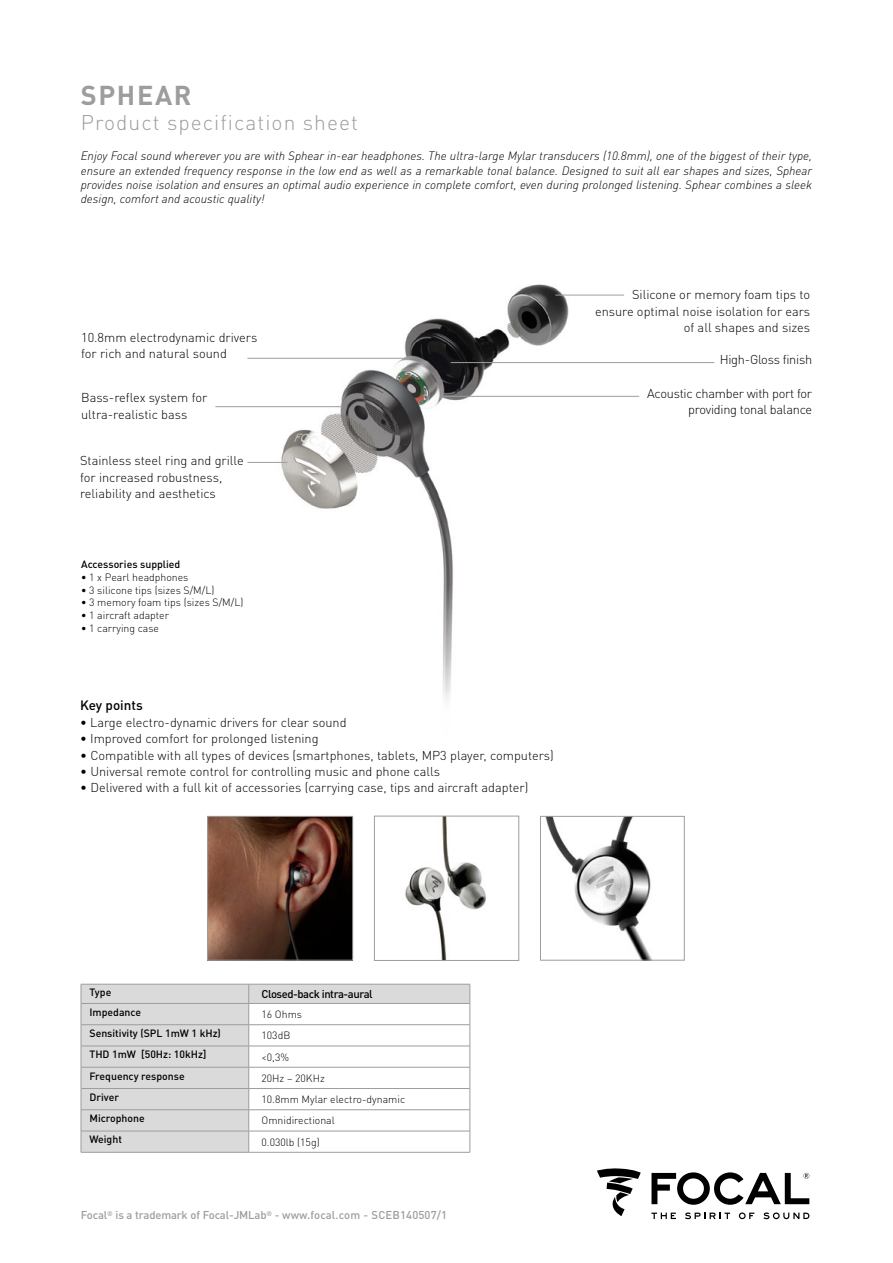
<style>
.page{position:relative;width:893px;height:1263px;background:#fff}
.page>*{position:absolute;margin:0;border:0;box-sizing:border-box;transform-origin:0 0}
.t1{font:700 27px "DINOT";letter-spacing:.06em;color:#9d9d9c}
.t2{font:300 21px "DINOT";letter-spacing:.05em;color:#9d9d9c}
.t3{font:500 13.5px "DINOT";color:#000}
.t4{font:300 12.75px/16.5px "DINOT";color:#000}
.t5{font:300 12.75px/16.5px "DINOT";letter-spacing:-.02em;color:#000;text-align:right}
.t6{font:italic 300 12px/14.4px "DINOT";color:#000;text-align:justify}
.t7{font:500 11.25px "DINOT";letter-spacing:-.015em;color:#9d9d9c}
.t8{font:500 11.25px "DINOT";letter-spacing:-.04em;color:#000}
.t9{font:300 10.5px/12.6px "DINOT";color:#000}
.t10{font:500 10.5px "DINOT";color:#000}
.s1{font-weight:400}
</style>
<div class="page">
<svg style="left:651px;top:1172px;width:158px;height:33px"></svg>
<svg style="left:651px;top:1212px;width:25px;height:7px"></svg>
<svg style="left:685px;top:1212px;width:45px;height:7px"></svg>
<svg style="left:739px;top:1212px;width:15px;height:7px"></svg>
<svg style="left:763px;top:1212px;width:46px;height:7px"></svg>
<svg style="left:597px;top:1168px;width:44px;height:48px"></svg>
<img style="left:215px;top:284px;width:500px;height:416px">
<img style="left:405px;top:818px;width:81px;height:141px">
<div style="left:374px;top:816px;width:145px;height:145px;border:1px solid #9d9d9c"></div>
<img style="left:209px;top:818px;width:142px;height:140px">
<div style="left:207px;top:816px;width:146px;height:144px;border:1px solid #9d9d9c"></div>
<img style="left:545px;top:818px;width:106px;height:140px">
<div style="left:540px;top:816px;width:144px;height:144px;border:1px solid #9d9d9c"></div>
<svg style="left:82px;top:985px;width:388px;height:167px;fill:#dadada"></svg>
<svg style="left:81px;top:985px;width:1px;height:167px"></svg>
<hr style="left:81px;top:984px;width:168px;height:1px;background:#9d9d9c">
<hr style="left:249px;top:984px;width:221px;height:1px;background:#9d9d9c">
<hr style="left:81px;top:1003px;width:168px;height:1px;background:#9d9d9c">
<hr style="left:249px;top:1003px;width:221px;height:1px;background:#9d9d9c">
<hr style="left:81px;top:1024px;width:168px;height:1px;background:#9d9d9c">
<hr style="left:249px;top:1024px;width:221px;height:1px;background:#9d9d9c">
<hr style="left:81px;top:1046px;width:168px;height:1px;background:#9d9d9c">
<hr style="left:249px;top:1046px;width:221px;height:1px;background:#9d9d9c">
<hr style="left:81px;top:1067px;width:168px;height:1px;background:#9d9d9c">
<hr style="left:249px;top:1067px;width:221px;height:1px;background:#9d9d9c">
<hr style="left:81px;top:1088px;width:168px;height:1px;background:#9d9d9c">
<hr style="left:249px;top:1088px;width:221px;height:1px;background:#9d9d9c">
<hr style="left:81px;top:1109px;width:168px;height:1px;background:#9d9d9c">
<hr style="left:249px;top:1109px;width:221px;height:1px;background:#9d9d9c">
<hr style="left:81px;top:1131px;width:168px;height:1px;background:#9d9d9c">
<hr style="left:249px;top:1131px;width:221px;height:1px;background:#9d9d9c">
<svg style="left:248px;top:984px;width:1px;height:168px"></svg>
<hr style="left:81px;top:1152px;width:168px;height:1px;background:#9d9d9c">
<hr style="left:249px;top:1152px;width:221px;height:1px;background:#9d9d9c">
<svg style="left:470px;top:984px;width:1px;height:168px"></svg>
<hr style="left:442px;top:396px;width:197px;height:1px;background:#9d9d9c">
<hr style="left:555px;top:295px;width:69px;height:1px;background:#9d9d9c">
<hr style="left:247px;top:358px;width:156px;height:1px;background:#9d9d9c">
<hr style="left:215px;top:406px;width:127px;height:1px;background:#9d9d9c">
<hr style="left:247px;top:462px;width:40px;height:1px;background:#9d9d9c">
<hr style="left:451px;top:362px;width:263px;height:1px;background:#9d9d9c">
<h1 class="t1" style="left:81px;top:77px;width:112px">SPHEAR</h1>
<h2 class="t2" style="left:81px;top:109px;width:279px">Product specification sheet</h2>
<p class="t6" style="left:81px;top:149px;width:733px">Enjoy Focal sound wherever you are with Sphear in-ear headphones. The ultra-large Mylar transducers (10.8mm), one of the biggest of their type, ensure an extended frequency response in the low end as well as a remarkable tonal balance. Designed to suit all ear shapes and sizes, Sphear provides noise isolation and ensures an optimal audio experience in complete comfort, even during prolonged listening. Sphear combines a sleek design, comfort and acoustic quality!</p>
<p class="t4" style="left:81px;top:329px;width:178px">10.8mm electrodynamic drivers for rich and natural sound</p>
<p class="t4" style="left:81px;top:389px;width:128px">Bass-reflex system for ultra-realistic bass</p>
<p class="t4" style="left:80px;top:452px;width:165px">Stainless steel ring and grille for increased robustness, reliability and aesthetics</p>
<p class="t10" style="left:81px;top:558px;width:101px">Accessories supplied</p>
<p class="t9" style="left:81px;top:571px;width:164px">∙ 1 x Pearl headphones<br>∙ 3 silicone tips (sizes S/M/L)<br>∙ 3 memory foam tips (sizes S/M/L) ∙ 1 aircraft adapter<br>∙ 1 carrying case</p>
<p class="t3" style="left:80px;top:697px;width:64px">Key points</p>
<p class="t4" style="left:80px;top:714px;width:268px"><span class="s1">•</span> Large electro-dynamic drivers for clear sound</p>
<p class="t4" style="left:80px;top:730px;width:240px"><span class="s1">•</span> Improved comfort for prolonged listening</p>
<p class="t4" style="left:80px;top:747px;width:475px">• Compatible with all types of devices (smartphones, tablets, MP3 player, computers)</p>
<p class="t4" style="left:80px;top:763px;width:361px">• Universal remote control for controlling music and phone calls</p>
<p class="t4" style="left:80px;top:779px;width:450px">• Delivered with a full kit of accessories (carrying case, tips and aircraft adapter)</p>
<p class="t4" style="left:595px;top:286px;width:217px;text-align:right">Silicone or memory foam tips to ensure optimal noise isolation for ears of all shapes and sizes</p>
<p class="t5" style="left:720px;top:351px;width:94px">High-Gloss finish</p>
<p class="t5" style="left:647px;top:384px;width:167px">Acoustic chamber with port for providing tonal balance</p>
<p class="t10" style="left:89px;top:986px;width:23px">Type</p>
<p class="t8" style="left:261px;top:987px;width:113px">Closed-back intra-aural</p>
<p class="t10" style="left:89px;top:1005px;width:53px">Impedance</p>
<p class="t9" style="left:262px;top:1008px;width:42px">16 Ohms</p>
<p class="t10" style="left:89px;top:1026px;width:133px">Sensitivity (SPL 1mW 1 kHz)</p>
<p class="t9" style="left:262px;top:1029px;width:30px">103dB</p>
<p class="t10" style="left:89px;top:1048px;width:119px">THD 1mW [50Hz: 10kHz]</p>
<p class="t9" style="left:262px;top:1050px;width:29px">&lt;0,3%</p>
<p class="t10" style="left:89px;top:1069px;width:97px">Frequency response</p>
<p class="t9" style="left:262px;top:1072px;width:65px">20Hz – 20KHz</p>
<p class="t10" style="left:89px;top:1090px;width:31px">Driver</p>
<p class="t9" style="left:262px;top:1093px;width:145px">10.8mm Mylar electro-dynamic</p>
<p class="t10" style="left:89px;top:1111px;width:57px">Microphone</p>
<p class="t9" style="left:262px;top:1114px;width:75px">Omnidirectional</p>
<p class="t10" style="left:89px;top:1133px;width:34px">Weight</p>
<p class="t9" style="left:262px;top:1135px;width:60px">0.030lb (15g)</p>
<p class="t7" style="left:81px;top:1208px;width:368px">Focal<sup>®</sup> is a trademark of Focal-JMLab<sup>®</sup> - www.focal.com - SCEB140507/1</p>
</div>
